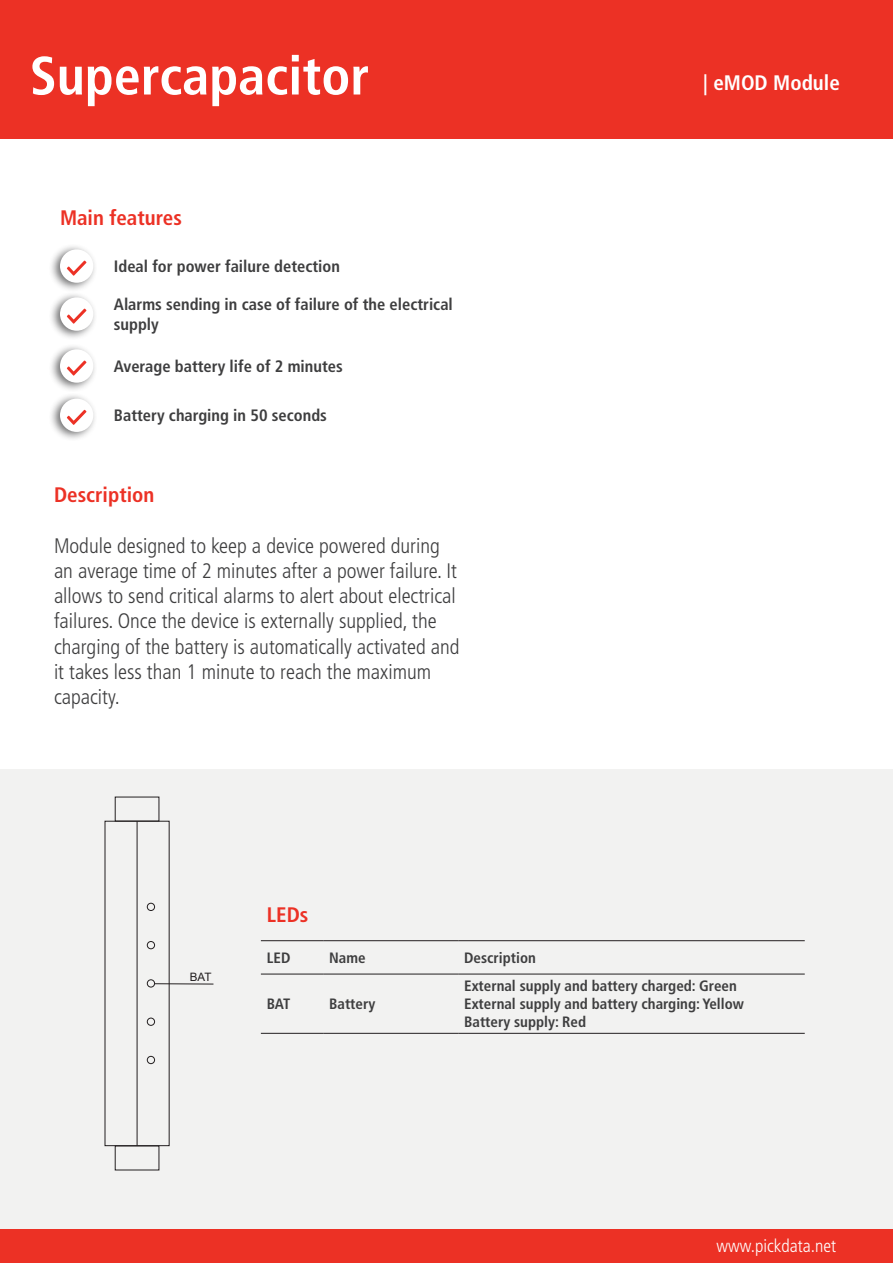
<style>
.page{position:relative;width:893px;height:1263px;background:#fff}
.page>*{position:absolute;margin:0;border:0;box-sizing:border-box;transform-origin:0 0}
.t1{font:700 condensed 54px "Frutiger LT Std";color:#fff}
.t2{font:30.9px "Arial";color:#231f20}
.t3{font:300 condensed 21px/25.2px "Frutiger LT Std";color:#3e3e3f}
.t4{font:700 condensed 21px "Frutiger LT Std";color:#ec3125}
.t5{font:700 condensed 21px "Frutiger LT Std";color:#fff}
.t6{font:300 condensed 18px "Frutiger LT Std";color:#fff}
.t7{font:700 condensed 16.5px/19.8px "Frutiger LT Std";color:#3e3e3f}
.t8{font:700 condensed 15px "Frutiger LT Std";color:#3e3e3f}
.t9{font:11.55px "Arial";color:#231f20}
</style>
<div class="page">
<div style="left:0;top:0;width:893px;height:139px;background:#ec3125"></div>
<div style="left:0;top:770px;width:893px;height:493px;background:#f2f2f1"></div>
<div style="left:49px;top:244px;width:49px;height:49px;background:#3e3e3f;opacity:.75"></div>
<div style="left:60px;top:249px;width:33px;height:34px;background:#fff;border-radius:50%"></div>
<svg style="left:67px;top:261px;width:19px;height:15px"></svg>
<div style="left:49px;top:292px;width:49px;height:49px;background:#3e3e3f;opacity:.75"></div>
<div style="left:60px;top:297px;width:33px;height:34px;background:#fff;border-radius:50%"></div>
<svg style="left:67px;top:309px;width:19px;height:15px"></svg>
<div style="left:49px;top:344px;width:49px;height:49px;background:#3e3e3f;opacity:.75"></div>
<div style="left:60px;top:349px;width:33px;height:34px;background:#fff;border-radius:50%"></div>
<svg style="left:67px;top:360px;width:19px;height:16px"></svg>
<div style="left:49px;top:393px;width:49px;height:49px;background:#3e3e3f;opacity:.75"></div>
<div style="left:60px;top:399px;width:33px;height:33px;background:#fff;border-radius:50%"></div>
<svg style="left:67px;top:410px;width:19px;height:15px"></svg>
<hr style="left:137px;top:821px;width:1px;height:325px;background:#231f20">
<div style="left:115px;top:1145px;width:44px;height:25px;border:1px solid #231f20"></div>
<div style="left:147px;top:979px;width:8px;height:8px;border:1px solid #231f20;border-radius:50%"></div>
<div style="left:147px;top:941px;width:8px;height:8px;border:1px solid #231f20;border-radius:50%"></div>
<div style="left:147px;top:1018px;width:8px;height:8px;border:1px solid #231f20;border-radius:50%"></div>
<div style="left:147px;top:903px;width:8px;height:8px;border:1px solid #231f20;border-radius:50%"></div>
<div style="left:147px;top:1056px;width:8px;height:8px;border:1px solid #231f20;border-radius:50%"></div>
<svg style="left:155px;top:984px;width:58px;height:1px"></svg>
<hr style="left:155px;top:983px;width:58px;height:1px;background:#231f20">
<div style="left:0;top:1230px;width:893px;height:33px;background:#ec3125"></div>
<hr style="left:261px;top:1033px;width:62px;height:1px;background:#231f20">
<hr style="left:323px;top:1033px;width:135px;height:1px;background:#231f20">
<hr style="left:261px;top:940px;width:62px;height:1px;background:#231f20">
<hr style="left:323px;top:940px;width:135px;height:1px;background:#231f20">
<hr style="left:458px;top:940px;width:347px;height:1px;background:#231f20">
<hr style="left:261px;top:974px;width:62px;height:1px;background:#231f20">
<hr style="left:323px;top:974px;width:135px;height:1px;background:#231f20">
<hr style="left:458px;top:974px;width:347px;height:1px;background:#231f20">
<hr style="left:458px;top:1033px;width:347px;height:1px;background:#231f20">
<p class="t1" style="left:30px;top:44px;width:341px">Supercapacitor</p>
<p class="t4" style="left:60px;top:205px;width:123px">Main features</p>
<p class="t7" style="left:114px;top:257px;width:228px">Ideal for power failure detection</p>
<p class="t7" style="left:114px;top:295px;width:340px">Alarms sending in case of failure of the electrical supply</p>
<p class="t7" style="left:114px;top:357px;width:230px">Average battery life of 2 minutes</p>
<p class="t7" style="left:114px;top:406px;width:214px">Battery charging in 50 seconds</p>
<p class="t4" style="left:54px;top:483px;width:102px">Description</p>
<p class="t3" style="left:54px;top:533px;width:407px">Module designed to keep a device powered during an average time of 2 minutes after a power failure. It allows to send critical alarms to alert about electrical failures. Once the device is externally supplied, the charging of the battery is automatically activated and it takes less than 1 minute to reach the maximum capacity.</p>
<p class="t2" style="left:172px;top:609px;width:250px">eMOD - Supercap</p>
<p class="t5" style="left:703px;top:70px;width:138px">| eMOD Module</p>
<p class="t9" style="left:190px;top:969px;width:23px">BAT</p>
<p class="t4" style="left:267px;top:902px;width:43px">LEDs</p>
<p class="t8" style="left:267px;top:949px;width:25px">LED</p>
<p class="t8" style="left:329px;top:949px;width:38px">Name</p>
<p class="t8" style="left:464px;top:949px;width:73px">Description</p>
<p class="t8" style="left:267px;top:995px;width:25px">BAT</p>
<p class="t8" style="left:329px;top:995px;width:48px">Battery</p>
<p class="t8" style="left:464px;top:977px;width:274px">External supply and battery charged: Green</p>
<p class="t8" style="left:464px;top:995px;width:281px">External supply and battery charging: Yellow</p>
<p class="t8" style="left:464px;top:1013px;width:124px">Battery supply: Red</p>
<p class="t6" style="left:716px;top:1236px;width:121px">www.pickdata.net</p>
</div>
